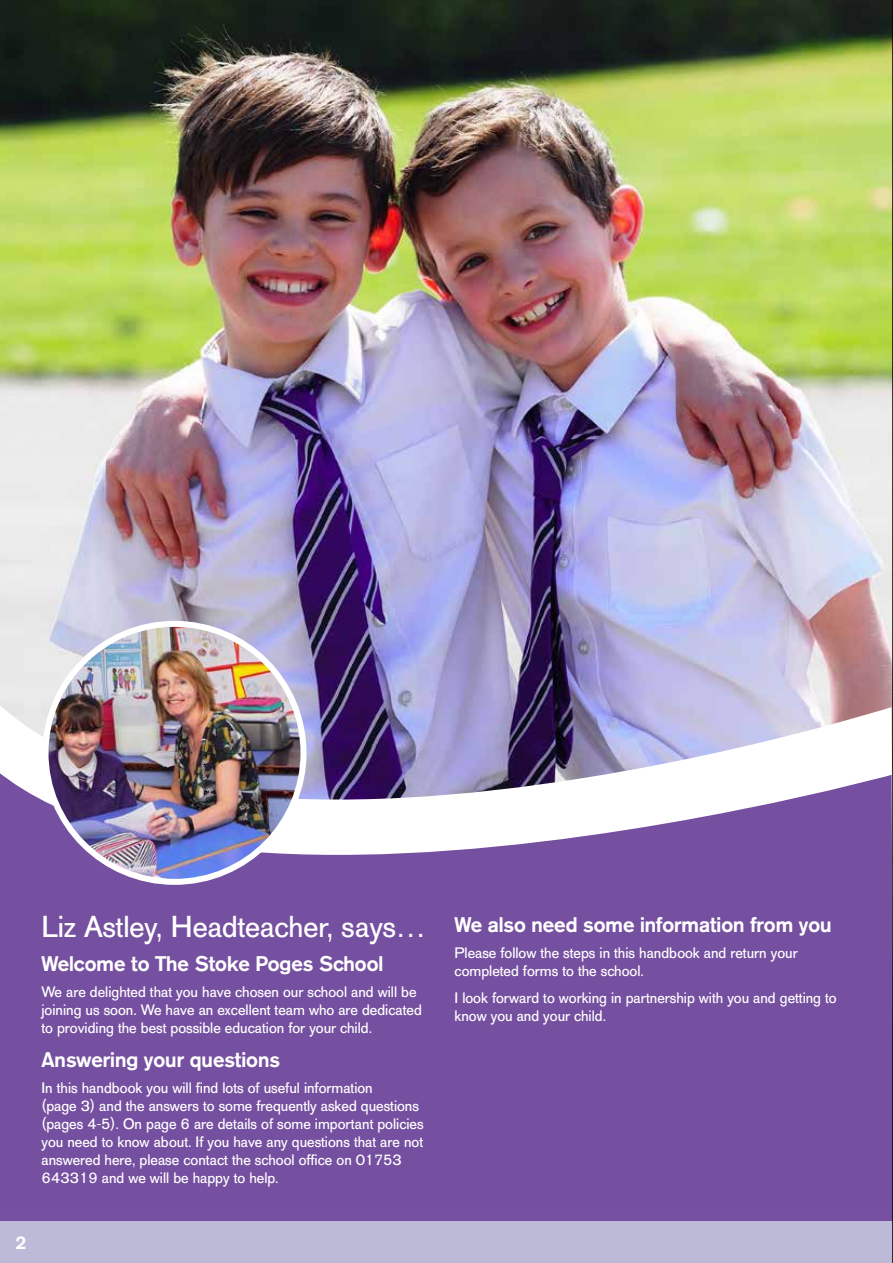
<style>
.page{position:relative;width:893px;height:1263px;background:#fff}
.page>*{position:absolute;margin:0;border:0;box-sizing:border-box;transform-origin:0 0}
.t1{font:30px "AG Old Face";color:#fff}
.t2{font:500 21px "AG Old Face";color:#fff}
.t3{font:500 18px "AG Old Face";color:#fff}
.t4{font:15px/18px "AG Old Face";color:#fff}
</style>
<div class="page">
<div style="left:0;top:1220px;width:893px;height:43px;background:#bdbad8"></div>
<div style="left:0;top:1212px;width:893px;height:8px;background:#754fa0"></div>
<img style="left:0;top:0;width:892px;height:501px">
<img style="left:0;top:501px;width:892px;height:96px">
<svg style="left:0;top:597px;width:892px;height:615px;background:#8a6eae"></svg>
<img style="left:46px;top:624px;width:257px;height:258px;border-radius:129px">
<div style="left:43px;top:621px;width:263px;height:264px;border:6px solid #fff;border-radius:50%"></div>
<hr style="left:892px;top:0;width:1px;height:1263px;background:#000">
<h1 class="t1" style="left:42px;top:909px;width:386px">Liz Astley, Headteacher, says…</h1>
<h2 class="t2" style="left:42px;top:950px;width:343px">Welcome to The Stoke Poges School</h2>
<p class="t4" style="left:42px;top:983px;width:382px">We are delighted that you have chosen our school and will be joining us soon. We have an excellent team who are dedicated to providing the best possible education for your child.</p>
<h2 class="t2" style="left:42px;top:1047px;width:240px">Answering your questions</h2>
<p class="t4" style="left:42px;top:1079px;width:384px">In this handbook you will find lots of useful information<br>(page 3) and the answers to some frequently asked questions (pages 4-5). On page 6 are details of some important policies you need to know about. If you have any questions that are not answered here, please contact the school office on 01753<br>643319 and we will be happy to help.</p>
<p class="t3" style="left:16px;top:1232px;width:13px">2</p>
<h2 class="t2" style="left:454px;top:911px;width:379px">We also need some information from you</h2>
<p class="t4" style="left:454px;top:944px;width:345px">Please follow the steps in this handbook and return your completed forms to the school.</p>
<p class="t4" style="left:454px;top:989px;width:384px">I look forward to working in partnership with you and getting to know you and your child.</p>
</div>
